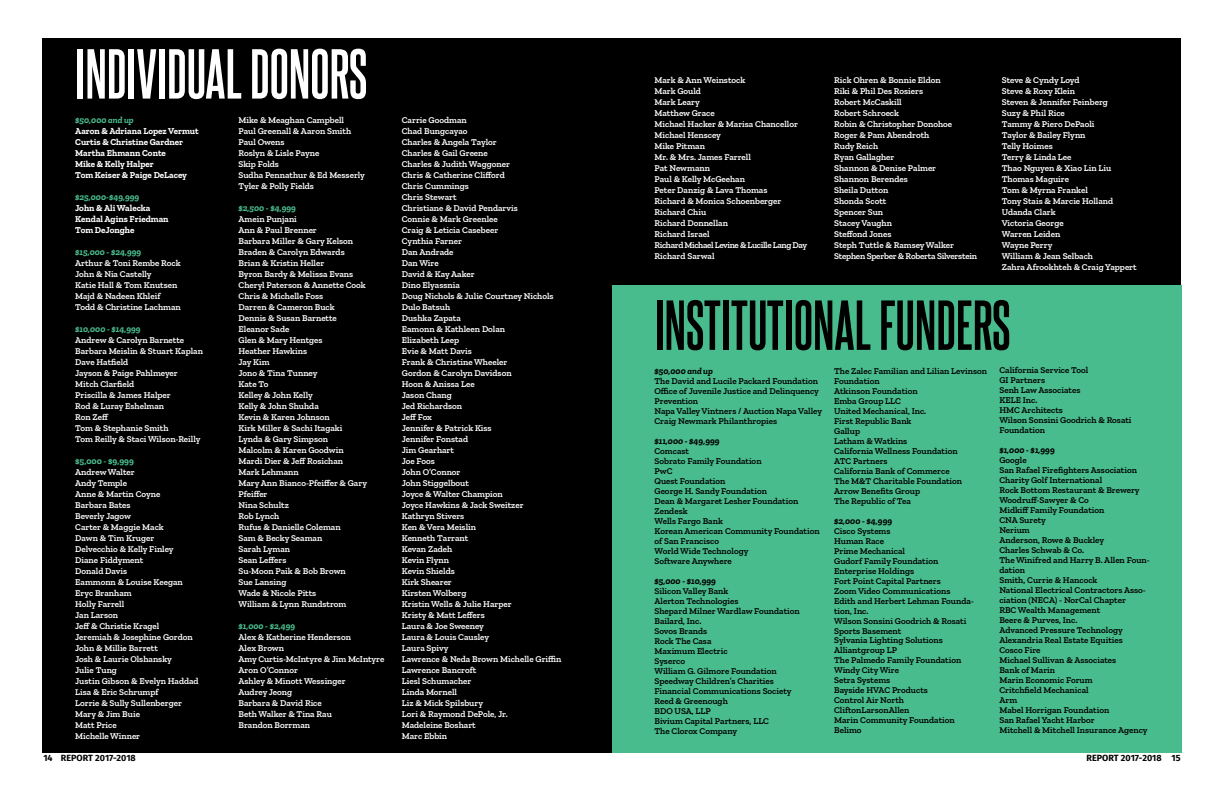
<style>
.page{position:relative;width:1224px;height:792px;background:#fff}
.page>*{position:absolute;margin:0;border:0;box-sizing:border-box;transform-origin:0 0}
.t1{font:700 60px "Steelfish Rg";color:#000}
.t2{font:700 60px "Steelfish Rg";color:#fff}
.t3{font:600 9px/11px "Zilla Slab";color:#fff}
.t4{font:600 9px/10px "Zilla Slab";color:#000}
.t5{font:700 9px/11px "Zilla Slab";color:#fff}
.t6{font:italic 700 9px "Zilla Slab";color:#49bc8d}
.t7{font:italic 700 9px "Zilla Slab";color:#000}
.t8{font:700 9px "Fira Sans";color:#000}
.t9{font:700 9px "Zilla Slab";color:#49bc8d}
</style>
<div class="page">
<div style="left:43px;top:39px;width:1138px;height:714px;background:#000"></div>
<div style="left:612px;top:286px;width:569px;height:467px;background:#49bc8d"></div>
<h1 class="t2" style="left:75px;top:31px;width:294px">INDIVIDUAL DONORS</h1>
<p class="t6" style="left:75px;top:115px;width:60px">$50,000 and up</p>
<p class="t5" style="left:75px;top:126px;width:125px">Aaron &amp; Adriana Lopez Vermut<br>Curtis &amp; Christine Gardner<br>Martha Ehmann Conte<br>Mike &amp; Kelly Halper<br>Tom Keiser &amp; Paige DeLacey</p>
<p class="t6" style="left:75px;top:192px;width:66px">$25,000-$49,999</p>
<p class="t5" style="left:75px;top:203px;width:95px">John &amp; Ali Walecka<br>Kendal Agins Friedman<br>Tom DeJonghe</p>
<p class="t6" style="left:75px;top:247px;width:68px">$15,000 - $24,999</p>
<p class="t3" style="left:75px;top:257px;width:107px">Arthur &amp; Toni Rembe Rock<br>John &amp; Nia Castelly<br>Katie Hall &amp; Tom Knutsen<br>Majd &amp; Nadeen Khleif<br>Todd &amp; Christine Lachman</p>
<p class="t6" style="left:75px;top:324px;width:67px">$10,000 - $14,999</p>
<p class="t3" style="left:75px;top:334px;width:129px">Andrew &amp; Carolyn Barnette<br>Barbara Meislin &amp; Stuart Kaplan<br>Dave Hatfield<br>Jayson &amp; Paige Pahlmeyer<br>Mitch Clarfield<br>Priscilla &amp; James Halper<br>Rod &amp; Luray Eshelman<br>Ron Zeff<br>Tom &amp; Stephanie Smith<br>Tom Reilly &amp; Staci Wilson-Reilly</p>
<p class="t9" style="left:75px;top:456px;width:60px">$5,000 - $9,999</p>
<p class="t3" style="left:75px;top:466px;width:125px">Andrew Walter<br>Andy Temple<br>Anne &amp; Martin Coyne<br>Barbara Bates<br>Beverly Jagow<br>Carter &amp; Maggie Mack<br>Dawn &amp; Tim Kruger<br>Delvecchio &amp; Kelly Finley<br>Diane Fiddyment<br>Donald Davis<br>Eammonn &amp; Louise Keegan<br>Eryc Branham<br>Holly Farrell<br>Jan Larson<br>Jeff &amp; Christie Kragel<br>Jeremiah &amp; Josephine Gordon<br>John &amp; Millie Barrett<br>Josh &amp; Laurie Olshansky<br>Julie Tung<br>Justin Gibson &amp; Evelyn Haddad<br>Lisa &amp; Eric Schrumpf<br>Lorrie &amp; Sully Sullenberger<br>Mary &amp; Jim Buie<br>Matt Price<br>Michelle Winner</p>
<p class="t3" style="left:239px;top:114px;width:128px">Mike &amp; Meaghan Campbell<br>Paul Greenall &amp; Aaron Smith<br>Paul Owens<br>Roslyn &amp; Lisle Payne<br>Skip Folds<br>Sudha Pennathur &amp; Ed Messerly<br>Tyler &amp; Polly Fields</p>
<p class="t6" style="left:239px;top:203px;width:59px">$2,500 - $4,999</p>
<p class="t3" style="left:239px;top:213px;width:130px">Amein Punjani<br>Ann &amp; Paul Brenner<br>Barbara Miller &amp; Gary Kelson<br>Braden &amp; Carolyn Edwards<br>Brian &amp; Kristin Heller<br>Byron Bardy &amp; Melissa Evans<br>Cheryl Paterson &amp; Annette Cook<br>Chris &amp; Michelle Foss<br>Darren &amp; Cameron Buck<br>Dennis &amp; Susan Barnette<br>Eleanor Sade<br>Glen &amp; Mary Hentges<br>Heather Hawkins<br>Jay Kim<br>Jono &amp; Tina Tunney<br>Kate To<br>Kelley &amp; John Kelly<br>Kelly &amp; John Shuhda<br>Kevin &amp; Karen Johnson<br>Kirk Miller &amp; Sachi Itagaki<br>Lynda &amp; Gary Simpson<br>Malcolm &amp; Karen Goodwin<br>Mardi Dier &amp; Jeff Rosichan<br>Mark Lehmann<br>Mary Ann Bianco-Pfeiffer &amp; Gary<br>Pfeiffer<br>Nina Schultz<br>Rob Lynch<br>Rufus &amp; Danielle Coleman<br>Sam &amp; Becky Seaman<br>Sarah Lyman<br>Sean Leffers<br>Su-Moon Paik &amp; Bob Brown<br>Sue Lansing<br>Wade &amp; Nicole Pitts<br>William &amp; Lynn Rundstrom</p>
<p class="t6" style="left:239px;top:621px;width:58px">$1,000 - $2,499</p>
<p class="t3" style="left:239px;top:631px;width:147px">Alex &amp; Katherine Henderson<br>Alex Brown<br>Amy Curtis-McIntyre &amp; Jim McIntyre<br>Aron O’Connor<br>Ashley &amp; Minott Wessinger<br>Audrey Jeong<br>Barbara &amp; David Rice<br>Beth Walker &amp; Tina Rau<br>Brandon Borrman</p>
<p class="t3" style="left:402px;top:114px;width:161px">Carrie Goodman<br>Chad Bungcayao<br>Charles &amp; Angela Taylor<br>Charles &amp; Gail Greene<br>Charles &amp; Judith Waggoner<br>Chris &amp; Catherine Clifford<br>Chris Cummings<br>Chris Stewart<br>Christiane &amp; David Pendarvis<br>Connie &amp; Mark Greenlee<br>Craig &amp; Leticia Casebeer<br>Cynthia Farner<br>Dan Andrade<br>Dan Wire<br>David &amp; Kay Aaker<br>Dino Elyassnia<br>Doug Nichols &amp; Julie Courtney Nichols<br>Dulo Batsuh<br>Dushka Zapata<br>Eamonn &amp; Kathleen Dolan<br>Elizabeth Leep<br>Evie &amp; Matt Davis<br>Frank &amp; Christine Wheeler<br>Gordon &amp; Carolyn Davidson<br>Hoon &amp; Anissa Lee<br>Jason Chang<br>Jed Richardson<br>Jeff Fox<br>Jennifer &amp; Patrick Kiss<br>Jennifer Fonstad<br>Jim Gearhart<br>Joe Foos<br>John O’Connor<br>John Stiggelbout<br>Joyce &amp; Walter Champion<br>Joyce Hawkins &amp; Jack Sweitzer<br>Kathryn Stivers<br>Ken &amp; Vera Meislin<br>Kenneth Tarrant<br>Kevan Zadeh<br>Kevin Flynn<br>Kevin Shields<br>Kirk Shearer<br>Kirsten Wolberg<br>Kristin Wells &amp; Julie Harper<br>Kristy &amp; Matt Leffers<br>Laura &amp; Joe Sweeney<br>Laura &amp; Louis Causley<br>Laura Spivy<br>Lawrence &amp; Neda Brown Michelle Griffin<br>Lawrence Bancroft<br>Liesl Schumacher<br>Linda Mornell<br>Liz &amp; Mick Spilsbury<br>Lori &amp; Raymond DePole, Jr.<br>Madeleine Boshart<br>Marc Ebbin</p>
<p class="t3" style="left:655px;top:74px;width:154px">Mark &amp; Ann Weinstock<br>Mark Gould<br>Mark Leary<br>Matthew Grace<br>Michael Hacker &amp; Marisa Chancellor<br>Michael Henscey<br>Mike Pitman<br>Mr. &amp; Mrs. James Farrell<br>Pat Newmann<br>Paul &amp; Kelly McGeehan<br>Peter Danzig &amp; Lava Thomas<br>Richard &amp; Monica Schoenberger<br>Richard Chiu<br>Richard Donnellan<br>Richard Israel<br>Richard Michael Levine &amp; Lucille Lang Day<br>Richard Sarwal</p>
<p class="t3" style="left:834px;top:74px;width:145px">Rick Ohren &amp; Bonnie Eldon<br>Riki &amp; Phil Des Rosiers<br>Robert McCaskill<br>Robert Schroeck<br>Robin &amp; Christopher Donohoe<br>Roger &amp; Pam Abendroth<br>Rudy Reich<br>Ryan Gallagher<br>Shannon &amp; Denise Palmer<br>Shannon Berendes<br>Sheila Dutton<br>Shonda Scott<br>Spencer Sun<br>Stacey Vaughn<br>Steffond Jones<br>Steph Tuttle &amp; Ramsey Walker<br>Stephen Sperber &amp; Roberta Silverstein</p>
<p class="t3" style="left:1002px;top:74px;width:136px">Steve &amp; Cyndy Loyd<br>Steve &amp; Roxy Klein<br>Steven &amp; Jennifer Feinberg<br>Suzy &amp; Phil Rice<br>Tammy &amp; Piero DePaoli<br>Taylor &amp; Bailey Flynn<br>Telly Hoimes<br>Terry &amp; Linda Lee<br>Thao Nguyen &amp; Xiao Lin Liu<br>Thomas Maguire<br>Tom &amp; Myrna Frankel<br>Tony Stais &amp; Marcie Holland<br>Udanda Clark<br>Victoria George<br>Warren Leiden<br>Wayne Perry<br>William &amp; Jean Selbach<br>Zahra Afrookhteh &amp; Craig Yappert</p>
<h1 class="t1" style="left:655px;top:282px;width:358px">INSTITUTIONAL FUNDERS</h1>
<p class="t7" style="left:655px;top:365px;width:60px">$50,000 and up</p>
<p class="t4" style="left:655px;top:376px;width:169px">The David and Lucile Packard Foundation Office of Juvenile Justice and Delinquency Prevention<br>Napa Valley Vintners / Auction Napa Valley Craig Newmark Philanthropies</p>
<p class="t7" style="left:655px;top:435px;width:67px">$11,000 - $49,999</p>
<p class="t4" style="left:655px;top:446px;width:167px">Comcast<br>Sobrato Family Foundation<br>PwC<br>Quest Foundation<br>George H. Sandy Foundation<br>Dean &amp; Margaret Lesher Foundation<br>Zendesk<br>Wells Fargo Bank<br>Korean American Community Foundation of San Francisco<br>World Wide Technology<br>Software Anywhere</p>
<p class="t7" style="left:655px;top:575px;width:63px">$5,000 - $10,999</p>
<p class="t4" style="left:655px;top:586px;width:147px">Silicon Valley Bank<br>Alerton Technologies<br>Shepard Milner Wardlaw Foundation<br>Bailard, Inc.<br>Sovos Brands<br>Rock The Casa<br>Maximum Electric<br>Syserco<br>William G. Gilmore Foundation<br>Speedway Children’s Charities<br>Financial Communications Society<br>Reed &amp; Greenough<br>BDO USA, LLP<br>Bivium Capital Partners, LLC<br>The Clorox Company</p>
<p class="t4" style="left:999px;top:366px;width:134px">California Service Tool<br>GI Partners<br>Senh Law Associates<br>KELE Inc.<br>HMC Architects<br>Wilson Sonsini Goodrich &amp; Rosati<br>Foundation</p>
<p class="t7" style="left:999px;top:445px;width:57px">$1,000 - $1,999</p>
<p class="t4" style="left:999px;top:456px;width:152px">Google<br>San Rafael Firefighters Association<br>Charity Golf International<br>Rock Bottom Restaurant &amp; Brewery<br>Woodruff-Sawyer &amp; Co<br>Midkiff Family Foundation<br>CNA Surety<br>Nerium<br>Anderson, Rowe &amp; Buckley<br>Charles Schwab &amp; Co.<br>The Winifred and Harry B. Allen Foun&shy;dation<br>Smith, Currie &amp; Hancock<br>National Electrical Contractors Asso&shy;ciation (NECA) - NorCal Chapter<br>RBC Wealth Management<br>Beere &amp; Purves, Inc.<br>Advanced Pressure Technology<br>Alexandria Real Estate Equities<br>Cosco Fire<br>Michael Sullivan &amp; Associates<br>Bank of Marin<br>Marin Economic Forum<br>Critchfield Mechanical<br>Arm<br>Mabel Horrigan Foundation<br>San Rafael Yacht Harbor<br>Mitchell &amp; Mitchell Insurance Agency</p>
<p class="t4" style="left:834px;top:366px;width:154px">The Zalec Familian and Lilian Levinson<br>Foundation<br>Atkinson Foundation<br>Emba Group LLC<br>United Mechanical, Inc.<br>First Republic Bank<br>Gallup<br>Latham &amp; Watkins<br>California Wellness Foundation<br>ATC Partners<br>California Bank of Commerce<br>The M&amp;T Charitable Foundation<br>Arrow Benefits Group<br>The Republic of Tea</p>
<p class="t7" style="left:834px;top:515px;width:59px">$2,000 - $4,999</p>
<p class="t4" style="left:834px;top:526px;width:141px">Cisco Systems<br>Human Race<br>Prime Mechanical<br>Gudorf Family Foundation<br>Enterprise Holdings<br>Fort Point Capital Partners<br>Zoom Video Communications<br>Edith and Herbert Lehman Founda&shy;tion, Inc.<br>Wilson Sonsini Goodrich &amp; Rosati<br>Sports Basement<br>Sylvania Lighting Solutions<br>Alliantgroup LP<br>The Palmedo Family Foundation<br>Windy City Wire<br>Setra Systems<br>Bayside HVAC Products<br>Control Air North<br>CliftonLarsonAllen<br>Marin Community Foundation<br>Belimo</p>
<p class="t8" style="left:43px;top:752px;width:94px">14 REPORT 2017-2018</p>
<p class="t8" style="left:1087px;top:752px;width:95px">REPORT 2017-2018 15</p>
</div>
